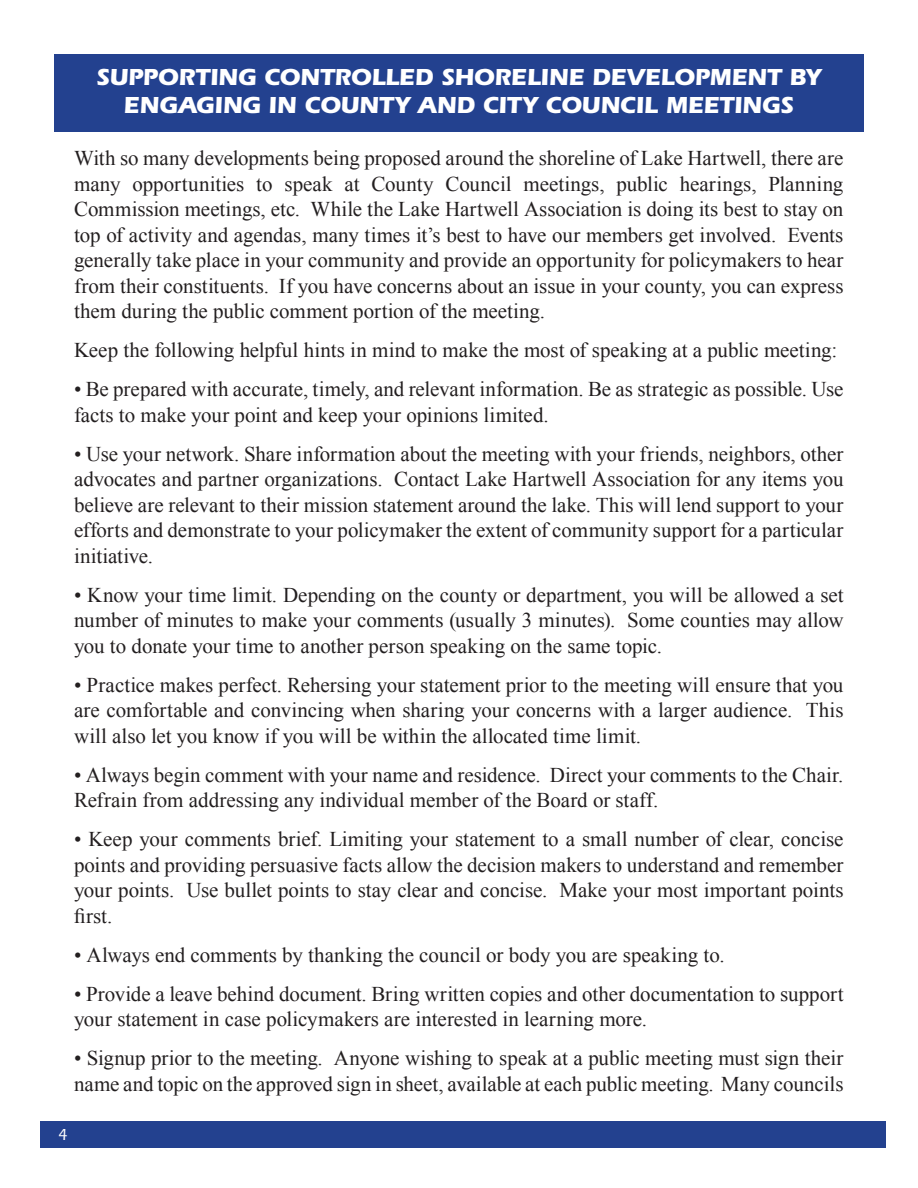
<style>
.page{position:relative;width:918px;height:1188px;background:#fff}
.page>*{position:absolute;margin:0;border:0;box-sizing:border-box;transform-origin:0 0}
.t1{font:700 24px/27.6px "ITC Eras Std";letter-spacing:-.01em;color:#fff;text-align:center}
.t2{font:21px/25.5px "Times New Roman";color:#231f20;text-align:justify}
.t3{font:500 16.5px "ITC Eras Std";color:#fff}
</style>
<div class="page">
<div style="left:54px;top:54px;width:810px;height:78px;background:#23418f"></div>
<div style="left:40px;top:1121px;width:846px;height:27px;background:#23418f"></div>
<p class="t1" style="left:96px;top:63px;width:727px">SUPPORTING CONTROLLED SHORELINE DEVELOPMENT BY<br>ENGAGING IN COUNTY AND CITY COUNCIL MEETINGS</p>
<p class="t2" style="left:74px;top:145px;width:771px">With so many developments being proposed around the shoreline of Lake Hartwell, there are many opportunities to speak at County Council meetings, public hearings, Planning Commission meetings, etc. While the Lake Hartwell Association is doing its best to stay on top of activity and agendas, many times it’s best to have our members get involved. Events generally take place in your community and provide an opportunity for policymakers to hear from their constituents. If you have concerns about an issue in your county, you can express them during the public comment portion of the meeting.</p>
<p class="t2" style="left:74px;top:337px;width:765px">Keep the following helpful hints in mind to make the most of speaking at a public meeting:</p>
<p class="t2" style="left:74px;top:376px;width:771px">• Be prepared with accurate, timely, and relevant information. Be as strategic as possible. Use facts to make your point and keep your opinions limited.</p>
<p class="t2" style="left:74px;top:441px;width:771px">• Use your network. Share information about the meeting with your friends, neighbors, other advocates and partner organizations. Contact Lake Hartwell Association for any items you believe are relevant to their mission statement around the lake. This will lend support to your efforts and demonstrate to your policymaker the extent of community support for a particular initiative.</p>
<p class="t2" style="left:74px;top:582px;width:771px">• Know your time limit. Depending on the county or department, you will be allowed a set number of minutes to make your comments (usually 3 minutes). Some counties may allow you to donate your time to another person speaking on the same topic.</p>
<p class="t2" style="left:74px;top:672px;width:771px">• Practice makes perfect. Rehersing your statement prior to the meeting will ensure that you are comfortable and convincing when sharing your concerns with a larger audience. This will also let you know if you will be within the allocated time limit.</p>
<p class="t2" style="left:74px;top:762px;width:771px">• Always begin comment with your name and residence. Direct your comments to the Chair.<br>Refrain from addressing any individual member of the Board or staff.</p>
<p class="t2" style="left:74px;top:826px;width:771px">• Keep your comments brief. Limiting your statement to a small number of clear, concise points and providing persuasive facts allow the decision makers to understand and remember your points. Use bullet points to stay clear and concise. Make your most important points first.</p>
<p class="t2" style="left:74px;top:941px;width:652px">• Always end comments by thanking the council or body you are speaking to.</p>
<p class="t2" style="left:74px;top:980px;width:771px">• Provide a leave behind document. Bring written copies and other documentation to support your statement in case policymakers are interested in learning more.</p>
<p class="t2" style="left:74px;top:1045px;width:771px">• Signup prior to the meeting. Anyone wishing to speak at a public meeting must sign their name and topic on the approved sign in sheet, available at each public meeting. Many councils</p>
<p class="t3" style="left:58px;top:1125px;width:11px">4</p>
</div>
